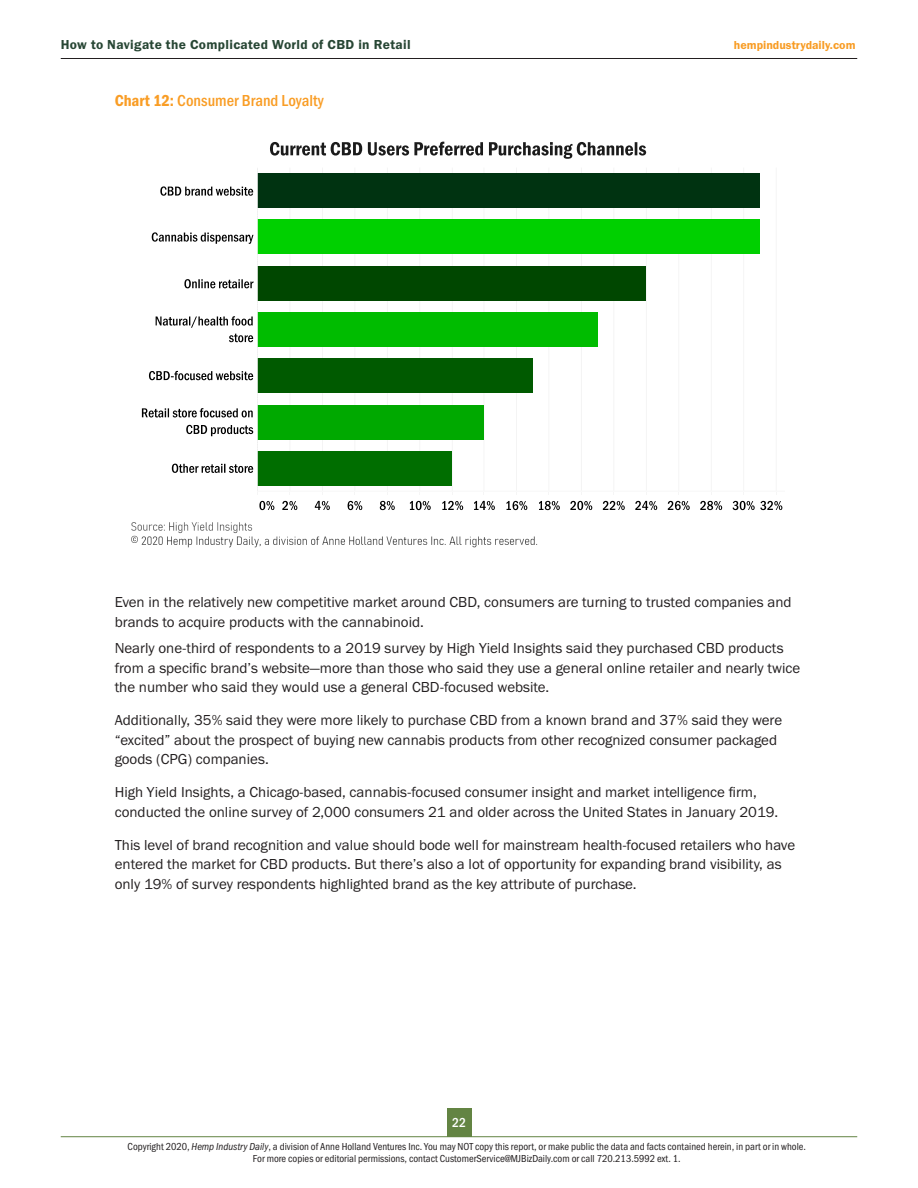
<style>
.page{position:relative;width:918px;height:1188px;background:#fff}
.page>*{position:absolute;margin:0;border:0;box-sizing:border-box;transform-origin:0 0}
.chart{font:500 16.5px "Franklin Gothic URW Cond";color:#f99d25}
.body{font:15px/19.5px "Franklin Gothic URW Boo";color:#231f20}
.chart-2{font:15px/19.5px "Franklin Gothic URW Boo";color:#231f20}
.t1{font:13.5px "Franklin Gothic URW Dem";letter-spacing:.025em;color:#274634}
.t2{font:500 13.5px "Franklin Gothic URW Cond";color:#fff}
.t3{font:12px "Franklin Gothic URW Dem";color:#f89c24}
.t4{font:10.5px/12px "Franklin Gothic URW Cond";color:#231f20;text-align:center}
.s1{font-family:"Franklin Gothic URW Con Dem";font-weight:400}
.s2{font-family:"Franklin Gothic URW Con Boo Ita"}
</style>
<div class="page">
<hr style="left:61px;top:58px;width:796px;height:1px;background:#231f20">
<div style="left:447px;top:1108px;width:24px;height:29px;background:#638443"></div>
<hr style="left:61px;top:1136px;width:796px;height:1px;background:#638443">
<svg style="left:259px;top:501px;width:15px;height:9px"></svg>
<svg style="left:282px;top:501px;width:15px;height:9px"></svg>
<svg style="left:315px;top:501px;width:15px;height:9px"></svg>
<svg style="left:348px;top:501px;width:14px;height:9px"></svg>
<svg style="left:380px;top:501px;width:15px;height:9px"></svg>
<svg style="left:410px;top:501px;width:21px;height:9px"></svg>
<svg style="left:442px;top:501px;width:21px;height:9px"></svg>
<svg style="left:474px;top:501px;width:21px;height:9px"></svg>
<svg style="left:507px;top:501px;width:20px;height:9px"></svg>
<svg style="left:539px;top:501px;width:21px;height:9px"></svg>
<svg style="left:570px;top:501px;width:22px;height:9px"></svg>
<svg style="left:603px;top:501px;width:22px;height:9px"></svg>
<svg style="left:635px;top:501px;width:22px;height:9px"></svg>
<svg style="left:668px;top:501px;width:22px;height:9px"></svg>
<svg style="left:700px;top:501px;width:22px;height:9px"></svg>
<svg style="left:733px;top:501px;width:49px;height:9px"></svg>
<svg style="left:142px;top:168px;width:618px;height:323px"></svg>
<svg style="left:270px;top:142px;width:376px;height:17px"></svg>
<svg style="left:131px;top:522px;width:406px;height:25px"></svg>
<p class="t1" style="left:61px;top:36px;width:351px">How to Navigate the Complicated World of CBD in Retail</p>
<p class="chart" style="left:115px;top:88px;width:211px"><span class="s1">Chart 12:</span> Consumer Brand Loyalty</p>
<p class="t3" style="left:734px;top:38px;width:123px">hempindustrydaily.com</p>
<p class="chart-2" style="left:115px;top:592px;width:678px">Even in the relatively new competitive market around CBD, consumers are turning to trusted companies and brands to acquire products with the cannabinoid.</p>
<p class="body" style="left:115px;top:638px;width:687px">Nearly one-third of respondents to a 2019 survey by High Yield Insights said they purchased CBD products from a specific brand’s website—more than those who said they use a general online retailer and nearly twice the number who said they would use a general CBD-focused website.</p>
<p class="body" style="left:115px;top:710px;width:669px">Additionally, 35% said they were more likely to purchase CBD from a known brand and 37% said they were “excited” about the prospect of buying new cannabis products from other recognized consumer packaged goods (CPG) companies.</p>
<p class="body" style="left:115px;top:782px;width:665px">High Yield Insights, a Chicago-based, cannabis-focused consumer insight and market intelligence firm, conducted the online survey of 2,000 consumers 21 and older across the United States in January 2019.</p>
<p class="body" style="left:115px;top:835px;width:682px">This level of brand recognition and value should bode well for mainstream health-focused retailers who have entered the market for CBD products. But there’s also a lot of opportunity for expanding brand visibility, as only 19% of survey respondents highlighted brand as the key attribute of purchase.</p>
<p class="t2" style="left:452px;top:1112px;width:15px">22</p>
<p class="t4" style="left:128px;top:1140px;width:680px">Copyright 2020, <span class="s2">Hemp Industry Daily</span>, a division of Anne Holland Ventures Inc. You may NOT copy this report, or make public the data and facts contained herein, in part or in whole.<br>For more copies or editorial permissions, contact CustomerService@MJBizDaily.com or call 720.213.5992 ext. 1.</p>
</div>
